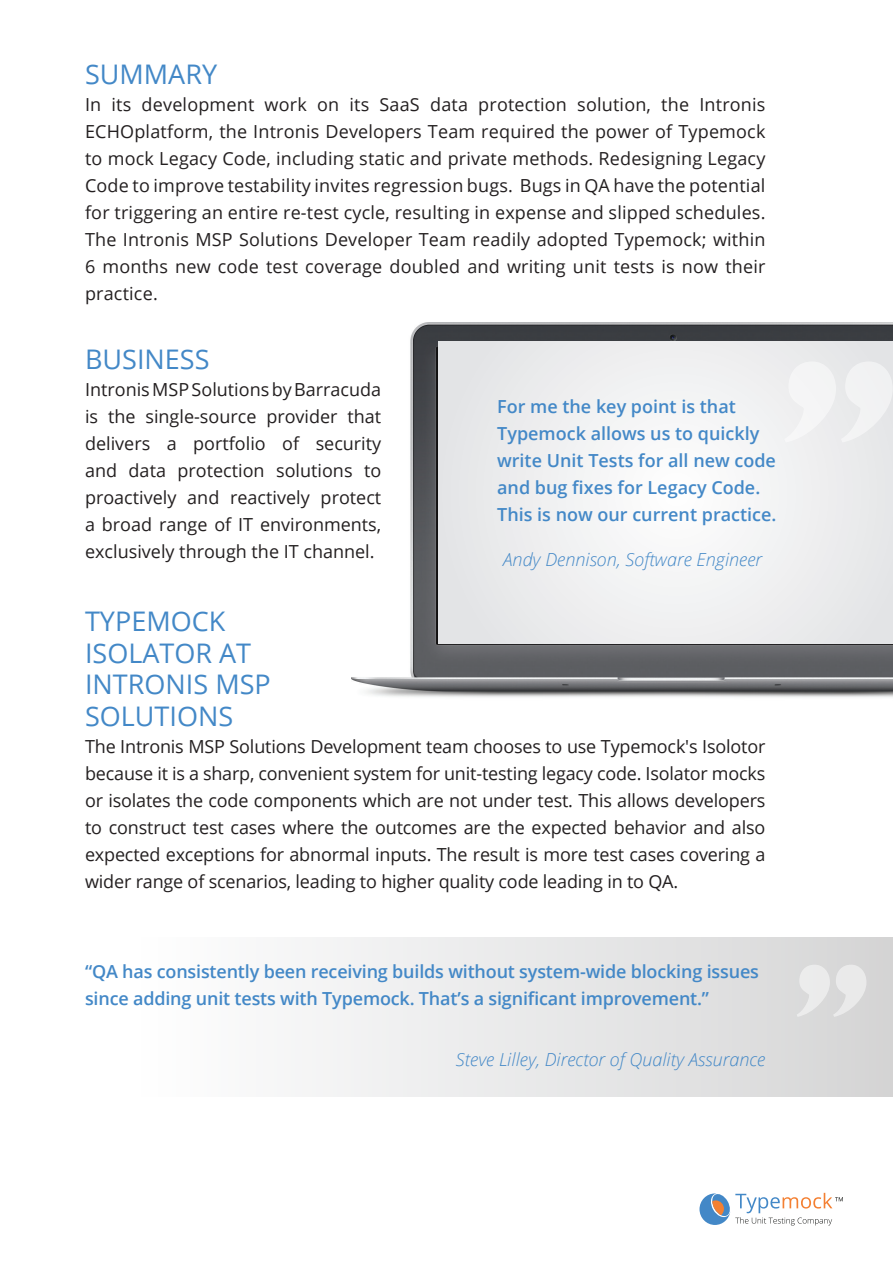
<style>
.page{position:relative;width:893px;height:1263px;background:#fff}
.page>*{position:absolute;margin:0;border:0;box-sizing:border-box;transform-origin:0 0}
.t1{font:27px/31.5px "Open Sans";color:#4388c7}
.t2{font:18px/27px "Open Sans";letter-spacing:.01em;color:#231f20}
.t3{font:600 18px/27px "Open Sans";letter-spacing:-.01em;color:#4388c7}
.t4{font:italic 300 18px "Open Sans";color:#4388c7}
</style>
<div class="page">
<svg style="left:699px;top:1192px;width:144px;height:33px"></svg>
<img style="left:351px;top:322px;width:542px;height:375px">
<div style="left:438px;top:342px;width:455px;height:302px;background:#efeff0"></div>
<svg style="left:860px;top:361px;width:33px;height:67px"></svg>
<div style="left:0;top:937px;width:893px;height:159px;background:linear-gradient(to right,#fff,#d6d6d7)"></div>
<svg style="left:797px;top:965px;width:69px;height:52px;background:#e2e2e2"></svg>
<h1 class="t1" style="left:85px;top:58px;width:134px">SUMMARY</h1>
<p class="t2" style="left:142px;top:91px;width:114px">development</p>
<p class="t2" style="left:265px;top:91px;width:44px">work</p>
<p class="t2" style="left:430px;top:91px;width:39px">data</p>
<p class="t2" style="left:577px;top:91px;width:75px">solution,</p>
<p class="t2" style="left:661px;top:91px;width:29px">the</p>
<p class="t2" style="left:112px;top:91px;width:21px">its</p>
<p class="t2" style="left:349px;top:91px;width:21px">its</p>
<p class="t2" style="left:478px;top:91px;width:90px">protection</p>
<p class="t2" style="left:699px;top:91px;width:68px">Intronis</p>
<p class="t2" style="left:380px;top:91px;width:42px">SaaS</p>
<p class="t2" style="left:85px;top:91px;width:682px">In<br>ECHOplatform, the Intronis Developers Team required the power of Typemock to mock Legacy Code, including static and private methods. Redesigning Legacy Code to improve testability invites regression bugs. Bugs in QA have the potential for triggering an entire re-test cycle, resulting in expense and slipped schedules.<br>The Intronis MSP Solutions Developer Team readily adopted Typemock; within 6 months new code test coverage doubled and writing unit tests is now their practice.</p>
<p class="t2" style="left:317px;top:91px;width:24px">on</p>
<h1 class="t1" style="left:85px;top:342px;width:126px">BUSINESS</h1>
<p class="t2" style="left:85px;top:375px;width:298px;text-align:right">IntronisMSPSolutionsbyBarracuda that</p>
<p class="t2" style="left:108px;top:402px;width:29px">the</p>
<p class="t2" style="left:145px;top:402px;width:113px">single-source</p>
<p class="t2" style="left:266px;top:402px;width:73px">provider</p>
<p class="t2" style="left:85px;top:402px;width:15px">is</p>
<p class="t2" style="left:85px;top:429px;width:67px">delivers</p>
<p class="t2" style="left:167px;top:429px;width:12px">a</p>
<p class="t2" style="left:193px;top:429px;width:74px">portfolio</p>
<p class="t2" style="left:282px;top:429px;width:18px">of</p>
<p class="t2" style="left:316px;top:429px;width:67px">security</p>
<p class="t2" style="left:85px;top:456px;width:34px">and</p>
<p class="t2" style="left:129px;top:456px;width:39px">data</p>
<p class="t2" style="left:178px;top:456px;width:89px">protection</p>
<p class="t2" style="left:276px;top:456px;width:78px">solutions</p>
<p class="t2" style="left:364px;top:456px;width:19px">to</p>
<p class="t2" style="left:85px;top:483px;width:298px">proactively<br>a broad range of IT environments, exclusively through the IT channel.</p>
<p class="t2" style="left:187px;top:483px;width:34px">and</p>
<p class="t2" style="left:230px;top:483px;width:81px">reactively</p>
<p class="t2" style="left:321px;top:483px;width:62px">protect</p>
<p class="t3" style="left:497px;top:392px;width:281px">For me the key point is that<br>Typemock allows us to quickly write Unit Tests for all new code and bug fixes for Legacy Code.<br>This is now our current practice.</p>
<p class="t4" style="left:503px;top:547px;width:260px">Andy Dennison, Software Engineer</p>
<h1 class="t1" style="left:85px;top:605px;width:187px">TYPEMOCK<br>ISOLATOR AT<br>INTRONIS MSP<br>SOLUTIONS</h1>
<p class="t2" style="left:85px;top:732px;width:682px;text-align:justify">The Intronis MSP Solutions Development team chooses to use Typemock s' Isolotor because isit a sharp, convenient system for unit-testing legacy code. Isolator mocks or isolates the code components which are not under test. This allows developers to construct test cases where the outcomes are the expected behavior and also expected exceptions for abnormal inputs. The result is more test cases covering a wider range of scenarios, leading to higher quality code leading in to QA.</p>
<p class="t3" style="left:85px;top:958px;width:675px">“QA has consistently been receiving builds without system-wide blocking issues since adding unit tests with Typemock. That as’ significant improvement “.</p>
<p class="t4" style="left:456px;top:1046px;width:311px">Steve Lilley, Director of Quality Assurance</p>
</div>
